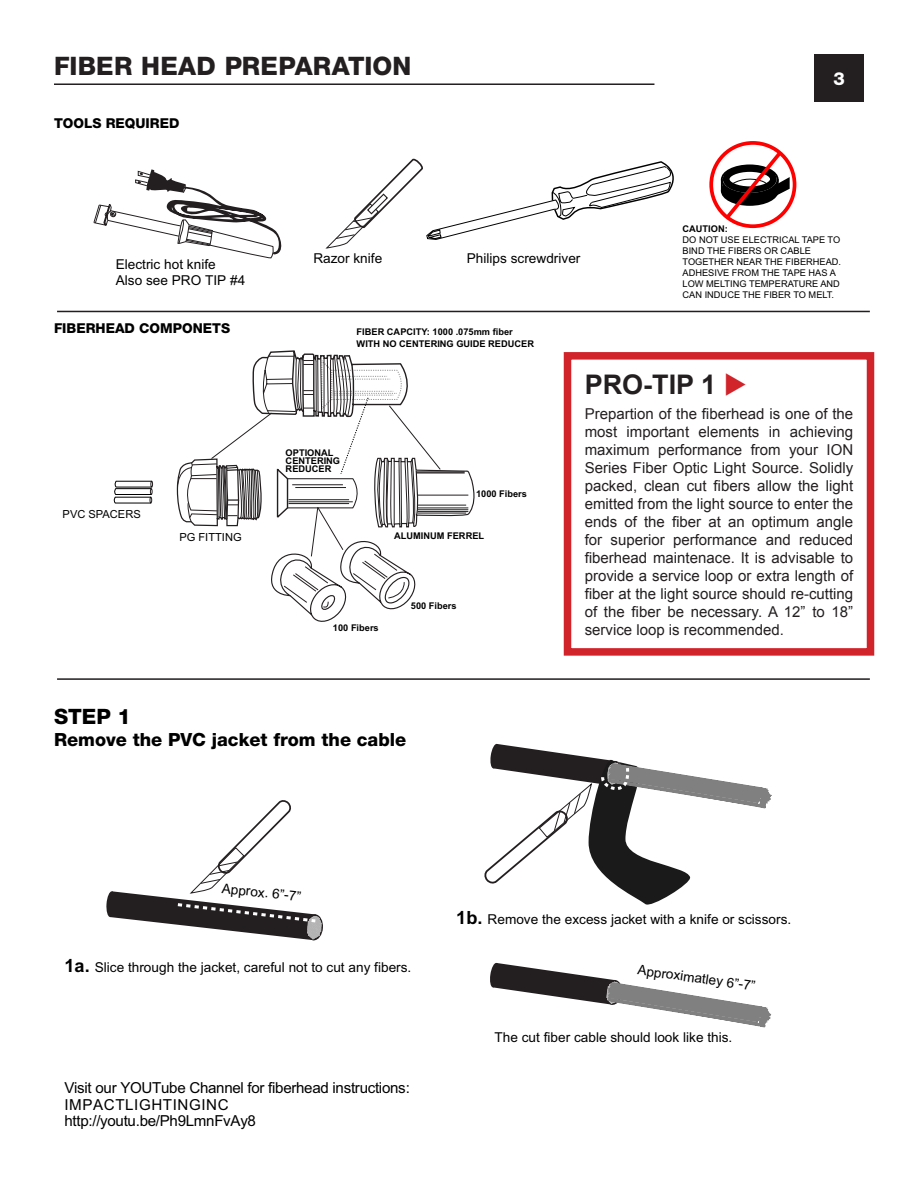
<style>
.page{position:relative;width:918px;height:1188px;background:#fff}
.page>*{position:absolute;margin:0;border:0;box-sizing:border-box;transform-origin:0 0}
.t1{font:700 27px "Arial";color:#231f20}
.t2{font:800 25.5px "Helvetica Neue";letter-spacing:.005em;color:#231f20}
.t3{font:800 21.15px "Helvetica Neue";color:#000}
.t4{font:800 18.15px "Helvetica Neue";color:#000}
.t5{font:800 18px "Helvetica Neue";color:#fff}
.t6{font:15.15px/16.6px "Arial";letter-spacing:-.02em;color:#000}
.t7{font:15px/18px "Arial";color:#231f20;text-align:justify}
.t8{font:13.65px/16.4px "Arial";color:#000}
.t9{font:800 13.65px "Helvetica Neue";color:#000}
.t10{font:11.1px "Arial";color:#000}
.t11{font:9.3px/11.1px "Arial";color:#000}
.t12{font:700 9.3px/8.1px "Arial";color:#000}
.s1{font-weight:700}
.s2{color:#d1232a}
.s3{font-weight:700;font-size:18.15px}
</style>
<div class="page">
<div style="left:814px;top:54px;width:50px;height:48px;background:#231f20"></div>
<hr style="left:54px;top:83px;width:600px;height:2px;background:#231f20">
<svg style="left:93px;top:169px;width:189px;height:90px"></svg>
<svg style="left:176px;top:350px;width:299px;height:272px"></svg>
<svg style="left:113px;top:481px;width:40px;height:23px"></svg>
<div style="left:709px;top:141px;width:87px;height:87px;border:4px solid #f00;border-radius:50%"></div>
<svg style="left:721px;top:148px;width:69px;height:75px"></svg>
<hr style="left:57px;top:311px;width:813px;height:1px;background:#231f20">
<hr style="left:57px;top:678px;width:813px;height:2px;background:#231f20">
<svg style="left:106px;top:800px;width:217px;height:141px"></svg>
<svg style="left:490px;top:963px;width:281px;height:64px"></svg>
<svg style="left:484px;top:744px;width:288px;height:161px"></svg>
<svg style="left:326px;top:158px;width:348px;height:91px"></svg>
<div style="left:564px;top:352px;width:310px;height:304px;border:8px solid #d1232a"></div>
<p class="t2" style="left:54px;top:51px;width:359px">FIBER HEAD PREPARATION</p>
<p class="t9" style="left:54px;top:115px;width:127px">TOOLS REQUIRED</p>
<p class="t8" style="left:116px;top:256px;width:131px">Electric hot knife<br>Also see PRO TIP #4</p>
<p class="t9" style="left:54px;top:320px;width:178px">FIBERHEAD COMPONETS</p>
<p class="t8" style="left:313px;top:250px;width:70px">Razor knife</p>
<p class="t8" style="left:467px;top:250px;width:115px">Philips screwdriver</p>
<p class="t12" style="left:357px;top:327px;width:179px;line-height:11.1px">FIBER CAPCITY: 1000 .075mm fiber<br>WITH NO CENTERING GUIDE REDUCER</p>
<p class="t5" style="left:833px;top:68px;width:13px">3</p>
<p class="t11" style="left:683px;top:223px;width:160px"><span class="s1">CAUTION:<br></span>DO NOT USE ELECTRICAL TAPE TO<br>BIND THE FIBERS OR CABLE<br>TOGETHER NEAR THE FIBERHEAD.<br>ADHESIVE FROM THE TAPE HAS A<br>LOW MELTING TEMPERATURE AND<br>CAN INDUCE THE FIBER TO MELT.</p>
<p class="t10" style="left:63px;top:508px;width:80px">PVC SPACERS</p>
<p class="t10" style="left:179px;top:531px;width:64px">PG FITTING</p>
<p class="t12" style="left:286px;top:449px;width:56px">OPTIONAL<br>CENTERING<br>REDUCER</p>
<p class="t12" style="left:476px;top:490px;width:52px">1000 Fibers</p>
<p class="t12" style="left:394px;top:531px;width:91px">ALUMINUM FERREL</p>
<p class="t12" style="left:333px;top:623px;width:47px">100 Fibers</p>
<p class="t12" style="left:411px;top:602px;width:47px">500 Fibers</p>
<p class="t3" style="left:54px;top:704px;width:78px">STEP 1</p>
<p class="t4" style="left:54px;top:728px;width:354px">Remove the PVC jacket from the cable</p>
<p class="t8" style="left:223px;top:880px;width:81px;rotate:6deg">Approx. 6”-7”</p>
<p class="t1" style="left:585px;top:369px;width:164px">PRO-TIP 1 <span class="s2">◆</span></p>
<p class="t7" style="left:585px;top:404px;width:270px">Prepartion of the fiberhead is one of the most important elements in achieving maximum performance from your ION Series Fiber Optic Light Source. Solidly packed, clean cut fibers allow the light emitted from the light source to enter the ends of the fiber at an optimum angle for superior performance and reduced fiberhead maintenace. It is advisable to provide a service loop or extra length of fiber at the light source should re-cutting of the fiber be necessary. A 12” to 18” service loop is recommended.</p>
<p class="t8" style="left:64px;top:959px;width:348px"><span class="s3">1a.</span> Slice through the jacket, careful not to cut any fibers.</p>
<p class="t6" style="left:64px;top:1079px;width:347px">Visit our YOUTube Channel for fiberhead instructions:<br>IMPACTLIGHTINGINC http://youtu.be/Ph9LmnFvAy8</p>
<p class="t8" style="left:456px;top:911px;width:336px"><span class="s3">1b.</span> Remove the excess jacket with a knife or scissors.</p>
<p class="t8" style="left:639px;top:961px;width:120px;rotate:8deg">Approximatley 6”-7”</p>
<p class="t8" style="left:495px;top:1030px;width:239px">The cut fiber cable should look like this.</p>
</div>
